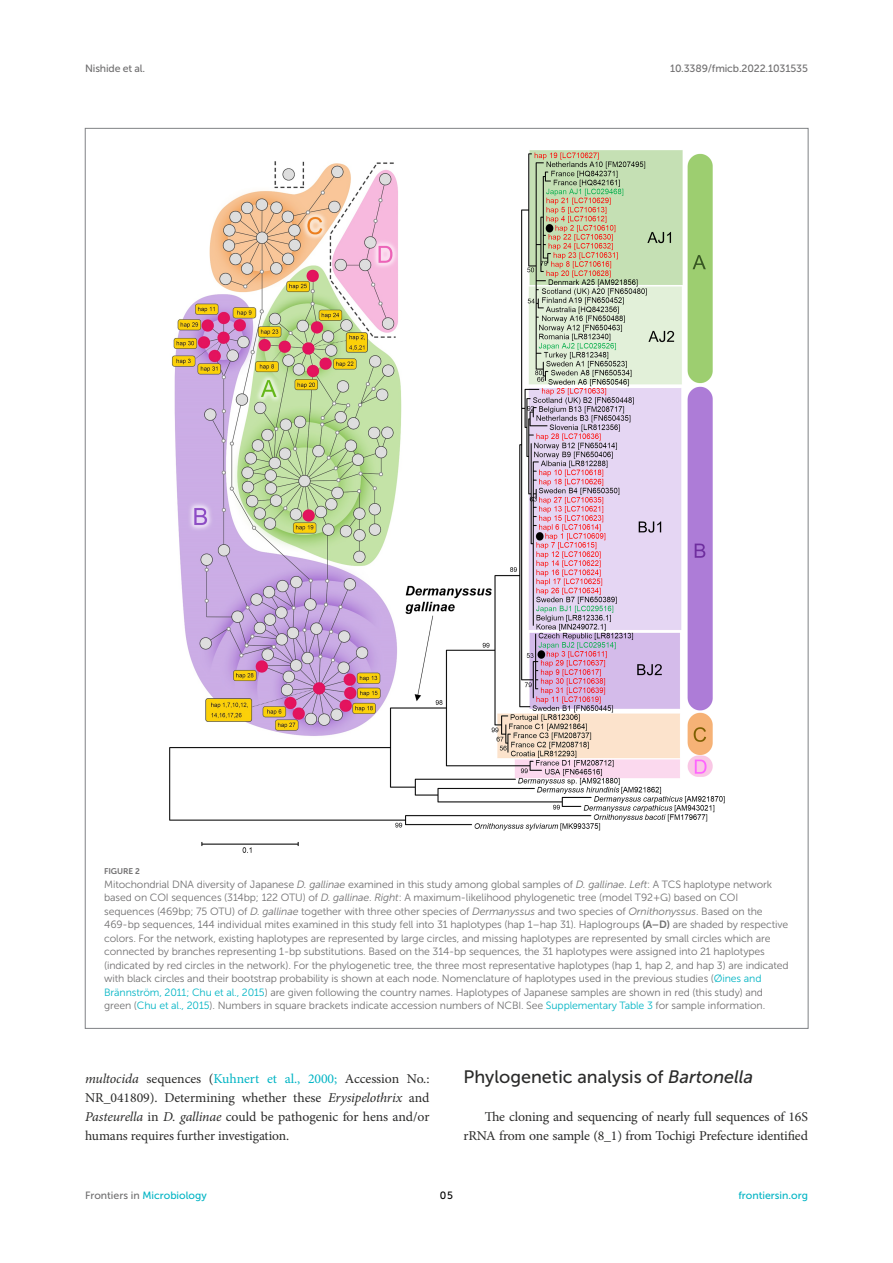
<style>
.page{position:relative;width:893px;height:1263px;background:#fff}
.page>*{position:absolute;margin:0;border:0;box-sizing:border-box;transform-origin:0 0}
.HEAD_2{font:18px "Museo Sans 500";color:#2b2b2a}
.TEXT{font:13.5px/18.8px "Minion Pro";letter-spacing:-.005em;color:#2b2b2a;text-align:justify}
.TEXT_FLUSH{font:13.5px/18.8px "Minion Pro";letter-spacing:-.015em;color:#2b2b2a;text-align:right}
.FIG_LEG{font:10.5px/13.5px "Museo Sans 300";letter-spacing:-.01em;color:#706f70}
.t1{font:10.5px "Museo Sans 500";letter-spacing:-.015em;color:#706f70}
.t2{font:10.5px "Museo Sans 500";color:#00b4c4}
.t3{font:10.5px "Museo Sans 500";color:#000}
.FIG_HD{font:8.25px "Museo Sans 700";letter-spacing:-.01em;color:#706f70}
.s1{font-style:italic}
.s2{font-family:"Museo Sans 700"}
.s3{color:#00b4c4}
.s4{color:#706f70}
</style>
<div class="page">
<img style="left:169px;top:150px;width:556px;height:703px">
<p class="t1" style="left:85px;top:63px;width:62px">Nishide et al.</p>
<p class="t1" style="left:670px;top:63px;width:139px">10.3389/fmicb.2022.1031535</p>
<p class="FIG_HD" style="left:104px;top:867px;width:37px">FIGURE 2</p>
<p class="FIG_LEG" style="left:104px;top:878px;width:686px">Mitochondrial DNA diversity of Japanese <span class="s1">D. gallinae</span> examined in this study among global samples of <span class="s1">D. gallinae</span>. <span class="s1">Left</span>: A TCS haplotype network based on COI sequences (314 bp; 122 OTU) of <span class="s1">D. gallinae</span>. <span class="s1">Right</span>: A maximum-likelihood phylogenetic tree (model T92 + G) based on COI sequences (469 bp; 75 OTU) of <span class="s1">D. gallinae</span> together with three other species of <span class="s1">Dermanyssus</span> and two species of <span class="s1">Ornithonyssus</span>. Based on the 469-bp sequences, 144 individual mites examined in this study fell into 31 haplotypes (hap 1–hap 31). Haplogroups <span class="s2">(A–D)</span> are shaded by respective colors. For the network, existing haplotypes are represented by large circles, and missing haplotypes are represented by small circles which are connected by branches representing 1-bp substitutions. Based on the 314-bp sequences, the 31 haplotypes were assigned into 21 haplotypes (indicated by red circles in the network). For the phylogenetic tree, the three most representative haplotypes (hap 1, hap 2, and hap 3) are indicated with black circles and their bootstrap probability is shown at each node. Nomenclature of haplotypes used in the previous studies (<span class="s3">Øines and Brännström, 2011; Chu et al., 2015</span>) are given following the country names. Haplotypes of Japanese samples are shown in red (this study) and green (<span class="s3">Chu et al., 2015</span>). Numbers in square brackets indicate accession numbers of NCBI. See <span class="s3">Supplementary Table 3</span> for sample information.</p>
<p class="TEXT" style="left:85px;top:1070px;width:346px"><span class="s1">multocida</span> sequences (<span class="s3">Kuhnert et al., 2000;</span> Accession No.:<br>NR_041809). Determining whether these <span class="s1">Erysipelothrix</span> and <span class="s1">Pasteurella</span> in <span class="s1">D. gallinae</span> could be pathogenic for hens and/or humans requires further investigation.</p>
<p class="HEAD_2" style="left:463px;top:1067px;width:291px">Phylogenetic analysis of <span class="s1">Bartonella</span></p>
<p class="TEXT_FLUSH" style="left:463px;top:1107px;width:346px">The cloning and sequencing of nearly full sequences of 16S rRNA from one sample (8_1) from Tochigi Prefecture identified</p>
<p class="t2" style="left:85px;top:1190px;width:123px"><span class="s4">Frontiers in</span> Microbiology</p>
<p class="t3" style="left:440px;top:1190px;width:14px">05</p>
<p class="t2" style="left:738px;top:1190px;width:71px">frontiersin.org</p>
</div>
